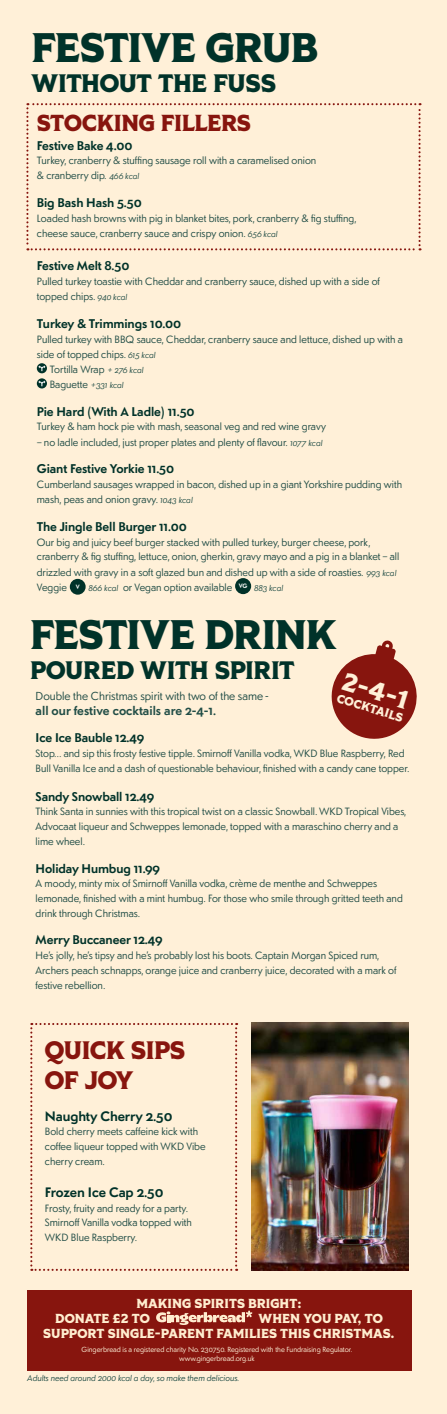
<style>
.page{position:relative;width:447px;height:1414px;background:#fff}
.page>*{position:absolute;margin:0;border:0;box-sizing:border-box;transform-origin:0 0}
.t1{font:800 41.25px "Tiller";letter-spacing:-.02em;color:#003229}
.t2{font:800 25.42px "Tiller";color:#fff0d8}
.t3{font:800 25.28px "Tiller";letter-spacing:-.015em;color:#003229}
.t4{font:800 25.28px/30.3px "Tiller";letter-spacing:-.015em;color:#87150e}
.t5{font:800 23.17px "Tiller";letter-spacing:-.015em;color:#87150e}
.t6{font:600 13.65px "Sonar Sans";letter-spacing:-.01em;color:#003229}
.t7{font:800 13.05px/14.8px "Tiller";color:#ffedcf}
.t8{font:600 12.6px "Sonar Sans";letter-spacing:-.01em;color:#003229}
.t9{font:600 12.6px "Sonar Sans";color:#214d46}
.t10{font:800 12.08px "Tiller";color:#fff0d8}
.t11{font:11.55px "Sonar Sans";color:#214d46}
.t12{font:10.5px/14.7px "Sonar Sans";color:#214d46}
.t13{font:italic 8.4px "Sonar Sans";color:#214d46}
.t14{font:7.35px/8.9px "Sonar Sans";color:#fff1d8;text-align:center}
.s1{font-style:italic;font-size:8.4px}
</style>
<div class="page">
<div style="left:0;top:1px;width:446px;height:1413px;background:#fff0d8"></div>
<svg style="left:30px;top:1023px;width:207px;height:248px"></svg>
<svg style="left:331px;top:640px;width:86px;height:99px"></svg>
<img style="left:252px;top:1023px;width:156px;height:248px">
<svg style="left:37px;top:363px;width:10px;height:10px"></svg>
<svg style="left:38px;top:365px;width:7px;height:6px"></svg>
<svg style="left:37px;top:378px;width:10px;height:10px"></svg>
<svg style="left:38px;top:381px;width:7px;height:5px"></svg>
<div style="left:70px;top:579px;width:16px;height:16px;background:#003229;border-radius:50%"></div>
<div style="left:235px;top:578px;width:16px;height:16px;background:#003229;border-radius:50%"></div>
<svg style="left:26px;top:103px;width:394px;height:147px"></svg>
<div style="left:27px;top:1290px;width:384px;height:80px;background:#87150e"></div>
<svg style="left:156px;top:1310px;width:96px;height:15px"></svg>
<h1 class="t1" style="left:32px;top:21px;width:288px">FESTIVE GRUB</h1>
<h3 class="t3" style="left:32px;top:67px;width:246px">WITHOUT THE FUSS</h3>
<h3 class="t5" style="left:37px;top:108px;width:215px">STOCKING FILLERS</h3>
<p class="t8" style="left:37px;top:137px;width:97px">Festive Bake 4.00</p>
<p class="t12" style="left:37px;top:153px;width:281px;line-height:15.1px">Turkey, cranberry &amp; stuffing sausage roll with a caramelised onion &amp; cranberry dip. <span class="s1">466 kcal</span></p>
<p class="t8" style="left:37px;top:194px;width:106px">Big Bash Hash 5.50</p>
<p class="t12" style="left:37px;top:210px;width:321px">Loaded hash browns with pig in blanket bites, pork, cranberry &amp; fig stuffing, cheese sauce, cranberry sauce and crispy onion. <span class="s1">656 kcal</span></p>
<p class="t8" style="left:37px;top:257px;width:94px">Festive Melt 8.50</p>
<p class="t12" style="left:37px;top:273px;width:344px;line-height:15.1px">Pulled turkey toastie with Cheddar and cranberry sauce, dished up with a side of topped chips. <span class="s1">940 kcal</span></p>
<p class="t8" style="left:37px;top:315px;width:146px">Turkey &amp; Trimmings 10.00</p>
<p class="t12" style="left:37px;top:331px;width:367px">Pulled turkey with BBQ sauce, Cheddar, cranberry sauce and lettuce, dished up with a</p>
<p class="t12" style="left:37px;top:346px;width:120px">side of topped chips. <span class="s1">615 kcal</span></p>
<p class="t12" style="left:50px;top:361px;width:95px">Tortilla Wrap <span class="s1">+ 276 kcal</span></p>
<p class="t12" style="left:50px;top:376px;width:75px">Baguette <span class="s1">+331 kcal</span></p>
<p class="t8" style="left:37px;top:403px;width:159px">Pie Hard (With A Ladle) 11.50</p>
<p class="t12" style="left:37px;top:419px;width:290px">Turkey &amp; ham hock pie with mash, seasonal veg and red wine gravy</p>
<p class="t12" style="left:37px;top:434px;width:287px">– no ladle included, just proper plates and plenty of flavour. <span class="s1">1077 kcal</span></p>
<p class="t8" style="left:37px;top:460px;width:139px">Giant Festive Yorkie 11.50</p>
<p class="t12" style="left:37px;top:476px;width:366px;line-height:15.1px">Cumberland sausages wrapped in bacon, dished up in a giant Yorkshire pudding with mash, peas and onion gravy. <span class="s1">1043 kcal</span></p>
<p class="t8" style="left:37px;top:518px;width:151px">The Jingle Bell Burger 11.00</p>
<p class="t12" style="left:37px;top:534px;width:363px;line-height:15.1px">Our big and juicy beef burger stacked with pulled turkey, burger cheese, pork, cranberry &amp; fig stuffing, lettuce, onion, gherkin, gravy mayo and a pig in a blanket – all drizzled with gravy in a soft glazed bun and dished up with a side of roasties. <span class="s1">993 kcal </span>Veggie <sup>V</sup> <span class="s1">866 kcal</span> or Vegan option available <sup>VG</sup> <span class="s1">883 kcal</span></p>
<h1 class="t1" style="left:30px;top:608px;width:307px">FESTIVE DRINK</h1>
<h3 class="t3" style="left:30px;top:654px;width:266px">POURED WITH SPIRIT</h3>
<h2 class="t2" style="left:347px;top:665px;width:69px;rotate:17deg">2-4-1</h2>
<p class="t11" style="left:36px;top:688px;width:234px">Double the Christmas spirit with two of the same -</p>
<p class="t9" style="left:36px;top:701px;width:182px">all our festive cocktails are 2-4-1.</p>
<p class="t8" style="left:36px;top:729px;width:110px">Ice Ice Bauble 12.49</p>
<p class="t12" style="left:36px;top:745px;width:375px">Stop… and sip this frosty festive tipple. Smirnoff Vanilla vodka, WKD Blue Raspberry, Red<br>Bull Vanilla Ice and a dash of questionable behaviour, finished with a candy cane topper.</p>
<p class="t8" style="left:36px;top:787px;width:120px">Sandy Snowball 12.49</p>
<p class="t12" style="left:36px;top:804px;width:372px">Think Santa in sunnies with this tropical twist on a classic Snowball. WKD Tropical Vibes,<br>Advocaat liqueur and Schweppes lemonade, topped with a maraschino cherry and a lime wheel.</p>
<p class="t8" style="left:36px;top:859px;width:126px">Holiday Humbug 11.99</p>
<p class="t12" style="left:36px;top:876px;width:368px">A moody, minty mix of Smirnoff Vanilla vodka, crème de menthe and Schweppes lemonade, finished with a mint humbug. For those who smile through gritted teeth and drink through Christmas.</p>
<p class="t8" style="left:36px;top:931px;width:128px">Merry Buccaneer 12.49</p>
<p class="t12" style="left:36px;top:948px;width:362px">He’s jolly, he’s tipsy and he’s probably lost his boots. Captain Morgan Spiced rum,<br>Archers peach schnapps, orange juice and cranberry juice, decorated with a mark of festive rebellion.</p>
<p class="t10" style="left:339px;top:690px;width:70px;rotate:17deg">COCKTAILS</p>
<h3 class="t4" style="left:45px;top:1036px;width:142px">QUICK SIPS<br>OF JOY</h3>
<h3 class="t6" style="left:45px;top:1106px;width:129px">Naughty Cherry 2.50</h3>
<p class="t12" style="left:45px;top:1124px;width:162px;line-height:14.9px">Bold cherry meets caffeine kick with coffee liqueur topped with WKD Vibe cherry cream.</p>
<h3 class="t6" style="left:45px;top:1183px;width:120px">Frozen Ice Cap 2.50</h3>
<p class="t12" style="left:45px;top:1200px;width:148px">Frosty, fruity and ready for a party.<br>Smirnoff Vanilla vodka topped with<br>WKD Blue Raspberry.</p>
<p class="t7" style="left:55px;top:1297px;width:248px;text-indent:81px">MAKING SPIRITS BRIGHT:<br>DONATE £2 TO</p>
<p class="t7" style="left:43px;top:1311px;width:352px;text-indent:215px">WHEN YOU PAY, TO<br>SUPPORT SINGLE-PARENT FAMILIES THIS CHRISTMAS.</p>
<p class="t14" style="left:81px;top:1345px;width:272px">Gingerbread is a registered charity No. 230750. Registered with the Fundraising Regulator. www.gingerbread.org.uk</p>
<p class="t13" style="left:27px;top:1372px;width:213px">Adults need around 2000 kcal a day, so make them delicious.</p>
</div>
